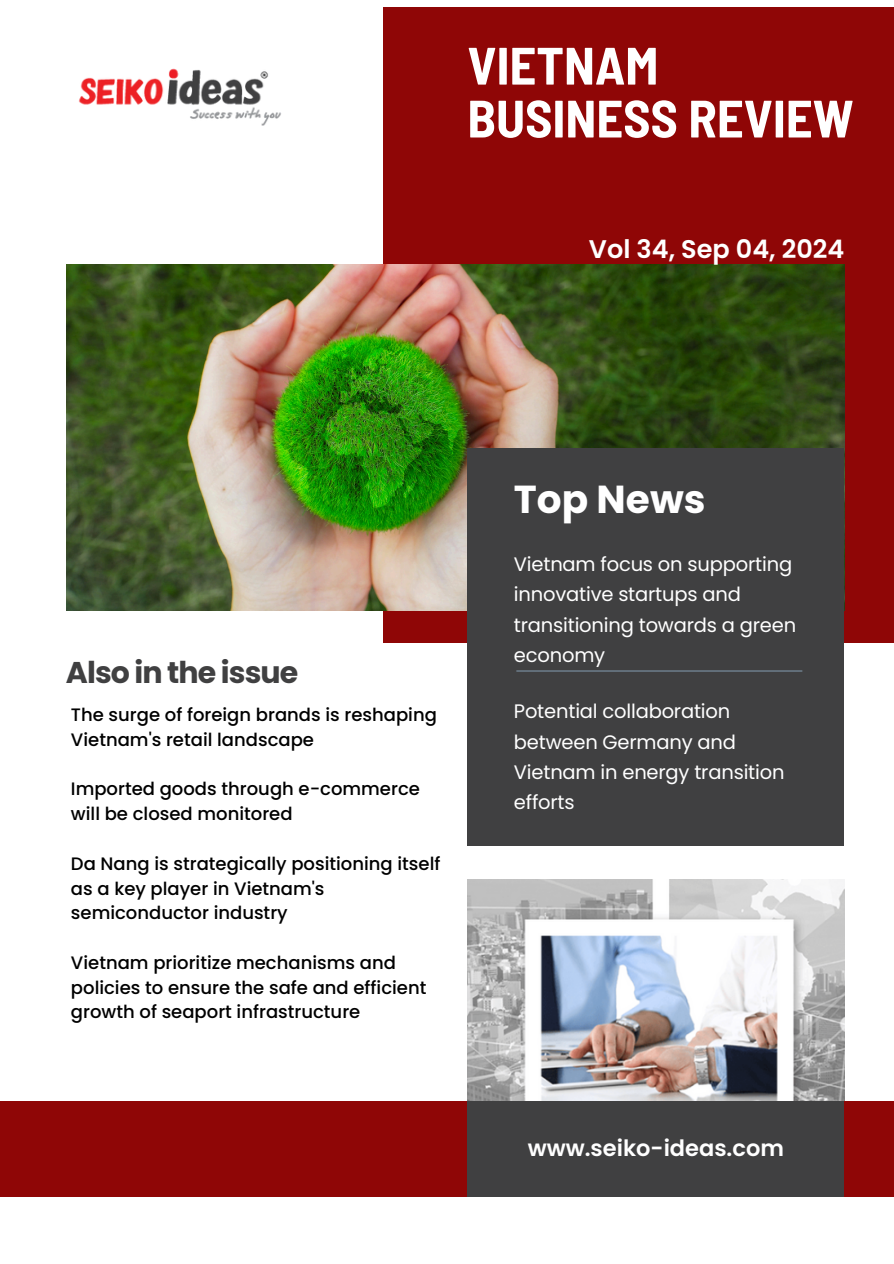
<style>
.page{position:relative;width:894px;height:1264px;background:#fff}
.page>*{position:absolute;margin:0;border:0;box-sizing:border-box;transform-origin:0 0}
.t1{font:700 semi-condensed 52.5px/52.8px "Barlow";color:#fff}
.t2{font:700 39px "Poppins";color:#fff}
.t3{font:700 30px "Poppins";letter-spacing:-.03em;color:#404041}
.t4{font:600 25.5px "Poppins";color:#fff}
.t5{font:600 22.5px "Poppins";color:#fff}
.t6{font:19.5px/30.3px "Poppins";letter-spacing:-.01em;color:#fff}
.t7{font:500 18px/24.8px "Poppins";color:#000}
</style>
<div class="page">
<div style="left:383px;top:7px;width:510px;height:635px;background:#8f0606"></div>
<div style="left:0;top:1100px;width:893px;height:96px;background:#8f0606"></div>
<img style="left:66px;top:264px;width:777px;height:346px">
<img style="left:467px;top:879px;width:377px;height:221px">
<div style="left:467px;top:448px;width:377px;height:397px;background:#404041"></div>
<hr style="left:516px;top:670px;width:286px;height:1px;background:#7c93a4">
<div style="left:467px;top:1100px;width:377px;height:96px;background:#404041"></div>
<img style="left:79px;top:68px;width:202px;height:57px">
<p class="t1" style="left:467px;top:37px;width:388px">VIETNAM<br>BUSINESS REVIEW</p>
<p class="t4" style="left:588px;top:231px;width:257px">Vol 34, Sep 04, 2024</p>
<h2 class="t3" style="left:66px;top:651px;width:234px">Also in the issue</h2>
<h6 class="t7" style="left:71px;top:702px;width:367px">The surge of foreign brands is reshaping<br>Vietnam's retail landscape</h6>
<h6 class="t7" style="left:71px;top:776px;width:350px">Imported goods through e-commerce will be closed monitored</h6>
<h6 class="t7" style="left:71px;top:851px;width:371px">Da Nang is strategically positioning itself as a key player in Vietnam's semiconductor industry</h6>
<h5 class="t7" style="left:71px;top:950px;width:357px">Vietnam prioritize mechanisms and policies to ensure the safe and efficient growth of seaport infrastructure</h5>
<h4 class="t2" style="left:514px;top:471px;width:193px">Top News</h4>
<p class="t6" style="left:514px;top:548px;width:284px">Vietnam focus on supporting innovative startups and transitioning towards a green economy</p>
<h3 class="t6" style="left:514px;top:696px;width:272px">Potential collaboration between Germany and<br>Vietnam in energy transition efforts</h3>
<h6 class="t5" style="left:527px;top:1132px;width:258px">www.seiko-ideas.com</h6>
</div>
